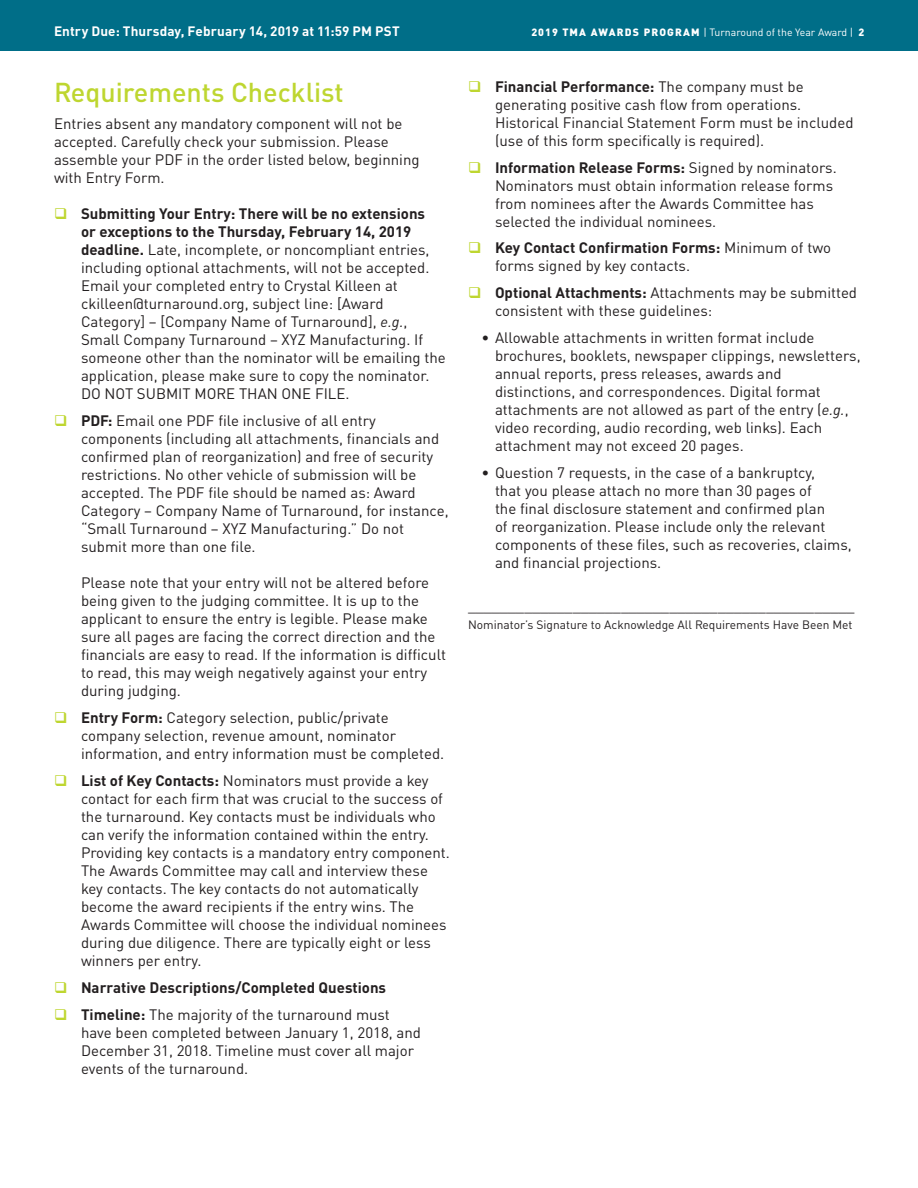
<style>
.page{position:relative;width:918px;height:1188px;background:#fff}
.page>*{position:absolute;margin:0;border:0;box-sizing:border-box;transform-origin:0 0}
.t1{font:500 27px "DINOT";color:#bed630}
.t2{font:15px/18px "DINOT";color:#231f20}
.t3{font:700 15px "DINOT";color:#231f20}
.t4{font:700 13.5px "DINOT";letter-spacing:.01em;color:#fff}
.t5{font:12px "DINOT";color:#231f20}
.t6{font:10.5px "DINOT";color:#fff}
.s1{font-weight:900}
.s2{color:#bed630}
.s3{font-weight:700}
.s4{font-style:italic}
</style>
<div class="page">
<div style="left:0;top:0;width:917px;height:51px;background:#006e88"></div>
<p class="t4" style="left:54px;top:22px;width:347px">Entry Due: Thursday, February 14, 2019 at 11:59 PM PST</p>
<p class="t6" style="left:531px;top:25px;width:335px"><span class="s1">2019 TMA AWARDS PROGRAM</span> | Turnaround of the Year Award | <span class="s1">2</span></p>
<p class="t1" style="left:54px;top:75px;width:291px">Requirements Checklist</p>
<p class="t2" style="left:54px;top:114px;width:367px">Entries absent any mandatory component will not be accepted. Carefully check your submission. Please assemble your PDF in the order listed below, beginning with Entry Form.</p>
<p class="t2" style="left:81px;top:204px;width:366px;text-indent:-27px"><span class="s2">❑</span> <span class="s3">Submitting Your Entry: There will be no extensions<br>or exceptions to the Thursday, February 14, 2019 deadline.</span> Late, incomplete, or noncompliant entries, including optional attachments, will not be accepted.<br>Email your completed entry to Crystal Killeen at ckilleen@turnaround.org, subject line: [Award Category] – [Company Name of Turnaround], <span class="s4">e.g.</span>, Small Company Turnaround – XYZ Manufacturing. If someone other than the nominator will be emailing the application, please make sure to copy the nominator.<br>DO NOT SUBMIT MORE THAN ONE FILE.</p>
<p class="t2" style="left:81px;top:411px;width:369px;text-indent:-27px"><span class="s2">❑</span> <span class="s3">PDF:</span> Email one PDF file inclusive of all entry components (including all attachments, financials and confirmed plan of reorganization) and free of security restrictions. No other vehicle of submission will be accepted. The PDF file should be named as: Award Category – Company Name of Turnaround, for instance, “Small Turnaround – XYZ Manufacturing.” Do not submit more than one file.</p>
<p class="t2" style="left:81px;top:573px;width:367px">Please note that your entry will not be altered before being given to the judging committee. It is up to the applicant to ensure the entry is legible. Please make sure all pages are facing the correct direction and the financials are easy to read. If the information is difficult to read, this may weigh negatively against your entry during judging.</p>
<p class="t2" style="left:81px;top:708px;width:365px;text-indent:-27px"><span class="s2">❑</span> <span class="s3">Entry Form:</span> Category selection, public/private company selection, revenue amount, nominator information, and entry information must be completed.</p>
<p class="t2" style="left:81px;top:771px;width:371px;text-indent:-27px"><span class="s2">❑</span> <span class="s3">List of Key Contacts:</span> Nominators must provide a key contact for each firm that was crucial to the success of the turnaround. Key contacts must be individuals who can verify the information contained within the entry.<br>Providing key contacts is a mandatory entry component.<br>The Awards Committee may call and interview these key contacts. The key contacts do not automatically become the award recipients if the entry wins. The Awards Committee will choose the individual nominees during due diligence. There are typically eight or less winners per entry.</p>
<p class="t3" style="left:54px;top:977px;width:334px"><span class="s2">❑</span> Narrative Descriptions/Completed Questions</p>
<p class="t2" style="left:81px;top:1005px;width:342px;text-indent:-27px"><span class="s2">❑</span> <span class="s3">Timeline:</span> The majority of the turnaround must have been completed between January 1, 2018, and December 31, 2018. Timeline must cover all major events of the turnaround.</p>
<p class="t2" style="left:495px;top:78px;width:360px;text-indent:-27px"><span class="s2">❑</span> <span class="s3">Financial Performance:</span> The company must be generating positive cash flow from operations.<br>Historical Financial Statement Form must be included (use of this form specifically is required).</p>
<p class="t2" style="left:495px;top:159px;width:343px;text-indent:-27px"><span class="s2">❑</span> <span class="s3">Information Release Forms:</span> Signed by nominators.<br>Nominators must obtain information release forms from nominees after the Awards Committee has selected the individual nominees.</p>
<p class="t2" style="left:495px;top:238px;width:338px;text-indent:-27px"><span class="s2">❑</span> <span class="s3">Key Contact Confirmation Forms:</span> Minimum of two forms signed by key contacts.</p>
<p class="t2" style="left:495px;top:283px;width:364px;text-indent:-27px"><span class="s2">❑</span> <span class="s3">Optional Attachments:</span> Attachments may be submitted consistent with these guidelines:</p>
<p class="t2" style="left:495px;top:328px;width:367px;text-indent:-14px">• Allowable attachments in written format include brochures, booklets, newspaper clippings, newsletters, annual reports, press releases, awards and distinctions, and correspondences. Digital format attachments are not allowed as part of the entry (<span class="s4">e.g.</span>, video recording, audio recording, web links). Each attachment may not exceed 20 pages.</p>
<p class="t2" style="left:495px;top:463px;width:358px;text-indent:-14px">• Question 7 requests, in the case of a bankruptcy,<br>that you please attach no more than 30 pages of<br>the final disclosure statement and confirmed plan<br>of reorganization. Please include only the relevant components of these files, such as recoveries, claims, and financial projections.</p>
<p class="t2" style="left:468px;top:597px;width:388px">________________________________________________</p>
<p class="t5" style="left:468px;top:618px;width:386px">Nominator’s Signature to Acknowledge All Requirements Have Been Met</p>
</div>
